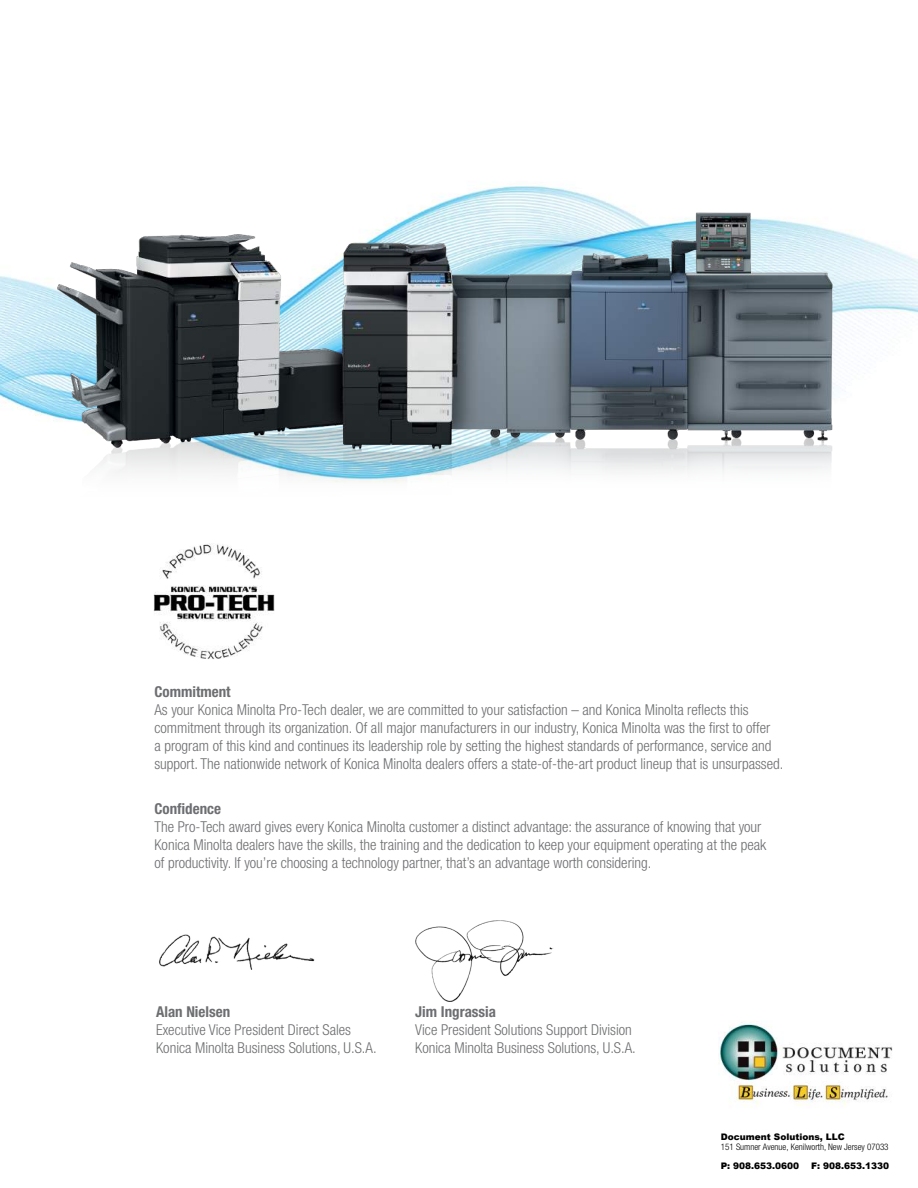
<style>
.page{position:relative;width:918px;height:1188px;background:#fff}
.page>*{position:absolute;margin:0;border:0;box-sizing:border-box;transform-origin:0 0}
.t1{font:300 condensed 15px/18px "Helvetica Neue LT Std";color:#6d6e71}
.t2{font:700 condensed 15px "Helvetica Neue LT Std";color:#6d6e71}
.t3{font:900 9px "Arial";color:#000}
.t4{font:300 condensed 9px "Helvetica Neue LT Std";color:#000}
</style>
<div class="page">
<img style="left:415px;top:921px;width:139px;height:81px">
<img style="left:159px;top:934px;width:156px;height:36px">
<img style="left:154px;top:565px;width:121px;height:94px">
<img style="left:0;top:181px;width:870px;height:384px">
<img style="left:719px;top:1022px;width:174px;height:86px">
<p class="t2" style="left:154px;top:683px;width:78px">Commitment</p>
<p class="t1" style="left:154px;top:701px;width:630px">As your Konica Minolta Pro-Tech dealer, we are committed to your satisfaction – and Konica Minolta reflects this commitment through its organization. Of all major manufacturers in our industry, Konica Minolta was the first to offer<br>a program of this kind and continues its leadership role by setting the highest standards of performance, service and support. The nationwide network of Konica Minolta dealers offers a state-of-the-art product lineup that is unsurpassed.</p>
<p class="t2" style="left:154px;top:799px;width:68px">Confidence</p>
<p class="t1" style="left:154px;top:817px;width:613px">The Pro-Tech award gives every Konica Minolta customer a distinct advantage: the assurance of knowing that your<br>Konica Minolta dealers have the skills, the training and the dedication to keep your equipment operating at the peak of productivity. If you’re choosing a technology partner, that’s an advantage worth considering.</p>
<p class="t2" style="left:156px;top:1002px;width:76px">Alan Nielsen</p>
<p class="t1" style="left:156px;top:1020px;width:222px">Executive Vice President Direct Sales<br>Konica Minolta Business Solutions, U.S.A.</p>
<p class="t2" style="left:415px;top:1002px;width:82px">Jim Ingrassia</p>
<p class="t1" style="left:415px;top:1020px;width:222px">Vice President Solutions Support Division<br>Konica Minolta Business Solutions, U.S.A.</p>
<p class="t3" style="left:721px;top:1130px;width:126px">Document Solutions, LLC</p>
<p class="t4" style="left:721px;top:1142px;width:169px">151 Sumner Avenue, Kenilworth, New Jersey 07033</p>
<p class="t3" style="left:721px;top:1159px;width:80px">P: 908.653.0600</p>
<p class="t3" style="left:811px;top:1159px;width:80px">F: 908.653.1330</p>
</div>
